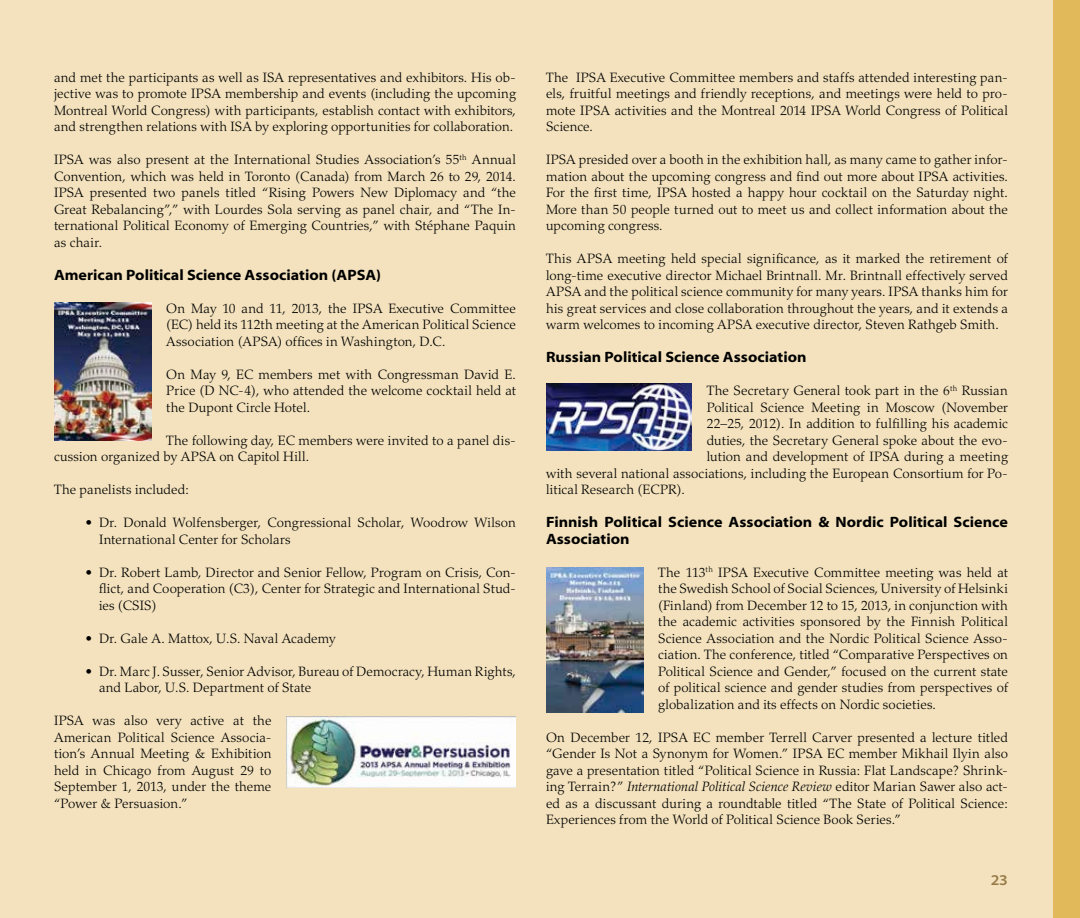
<style>
.page{position:relative;width:1080px;height:918px;background:#fff}
.page>*{position:absolute;margin:0;border:0;box-sizing:border-box;transform-origin:0 0}
.Texte{font:15px/16.5px "Myriad MM 700 700";color:#000}
.t1{font:15px "Myriad MM 565 700";color:#987d49}
.Texte-2{font:300 13.5px/16.5px "Palatino";letter-spacing:.005em;color:#000;text-align:justify}
.s1{font-style:italic}
</style>
<div class="page">
<div style="left:0;top:0;width:1060px;height:918px;background:#f3e2bd"></div>
<div style="left:1053px;top:0;width:27px;height:918px;background:#e1b85a"></div>
<img style="left:54px;top:302px;width:97px;height:139px">
<img style="left:286px;top:716px;width:230px;height:71px">
<img style="left:546px;top:384px;width:146px;height:67px">
<img style="left:546px;top:567px;width:97px;height:146px">
<p class="Texte-2" style="left:54px;top:69px;width:464px">and met the participants as well as ISA representatives and exhibitors. His ob&shy;jective was to promote IPSA membership and events (including the upcoming Montreal World Congress) with participants, establish contact with exhibitors, and strengthen relations with ISA by exploring opportunities for collaboration.</p>
<p class="Texte-2" style="left:54px;top:152px;width:464px">IPSA was also present at the International Studies Association’s 55<sup>th</sup> Annual Convention, which was held in Toronto (Canada) from March 26 to 29, 2014.<br>IPSA presented two panels titled “Rising Powers New Diplomacy and “the Great Rebalancing”,” with Lourdes Sola serving as panel chair, and “The In&shy;ternational Political Economy of Emerging Countries,” with Stéphane Paquin as chair.</p>
<p class="Texte" style="left:54px;top:267px;width:329px">American Political Science Association (APSA)</p>
<p class="Texte-2" style="left:166px;top:300px;width:351px">On May 10 and 11, 2013, the IPSA Executive Committee (EC) held its 112th meeting at the American Political Science Association (APSA) offices in Washington, D.C.</p>
<p class="Texte-2" style="left:166px;top:366px;width:351px">On May 9, EC members met with Congressman David E.<br>Price (D NC-4), who attended the welcome cocktail held at the Dupont Circle Hotel.</p>
<p class="Texte-2" style="left:54px;top:432px;width:463px;text-indent:112px">The following day, EC members were invited to a panel dis&shy;cussion organized by APSA on Capitol Hill.</p>
<p class="Texte-2" style="left:54px;top:482px;width:136px">The panelists included:</p>
<p class="Texte-2" style="left:99px;top:515px;width:418px;text-indent:-14px">• Dr. Donald Wolfensberger, Congressional Scholar, Woodrow Wilson<br>International Center for Scholars</p>
<p class="Texte-2" style="left:99px;top:564px;width:418px;text-indent:-14px">• Dr. Robert Lamb, Director and Senior Fellow, Program on Crisis, Con&shy;flict, and Cooperation (C3), Center for Strategic and International Stud&shy;ies (CSIS)</p>
<p class="Texte-2" style="left:86px;top:630px;width:252px">• Dr. Gale A. Mattox, U.S. Naval Academy</p>
<p class="Texte-2" style="left:99px;top:663px;width:419px;text-indent:-14px">• Dr. Marc J. Susser, Senior Advisor, Bureau of Democracy, Human Rights, and Labor, U.S. Department of State</p>
<p class="Texte-2" style="left:54px;top:713px;width:219px">IPSA was also very active at the American Political Science Associa&shy;tion’s Annual Meeting &amp; Exhibition held in Chicago from August 29 to September 1, 2013, under the theme “Power &amp; Persuasion.”</p>
<p class="Texte-2" style="left:546px;top:69px;width:464px">The IPSA Executive Committee members and staffs attended interesting pan&shy;els, fruitful meetings and friendly receptions, and meetings were held to pro&shy;mote IPSA activities and the Montreal 2014 IPSA World Congress of Political Science.</p>
<p class="Texte-2" style="left:546px;top:152px;width:464px">IPSA presided over a booth in the exhibition hall, as many came to gather infor&shy;mation about the upcoming congress and find out more about IPSA activities.<br>For the first time, IPSA hosted a happy hour cocktail on the Saturday night.<br>More than 50 people turned out to meet us and collect information about the upcoming congress.</p>
<p class="Texte-2" style="left:546px;top:251px;width:464px">This APSA meeting held special significance, as it marked the retirement of long-time executive director Michael Brintnall. Mr. Brintnall effectively served APSA and the political science community for many years. IPSA thanks him for his great services and close collaboration throughout the years, and it extends a warm welcomes to incoming APSA executive director, Steven Rathgeb Smith.</p>
<p class="Texte" style="left:546px;top:350px;width:262px">Russian Political Science Association</p>
<p class="Texte-2" style="left:707px;top:383px;width:303px">The Secretary General took part in the 6<sup>th</sup> Russian</p>
<p class="Texte-2" style="left:707px;top:399px;width:303px">Political Science Meeting in Moscow (November</p>
<p class="Texte-2" style="left:707px;top:416px;width:303px">22–25, 2012). In addition to fulfilling his academic</p>
<p class="Texte-2" style="left:707px;top:432px;width:303px">duties, the Secretary General spoke about the evo-</p>
<p class="Texte-2" style="left:707px;top:449px;width:303px">lution and development of IPSA during a meeting</p>
<p class="Texte-2" style="left:546px;top:465px;width:463px">with several national associations, including the European Consortium for Po-</p>
<p class="Texte-2" style="left:546px;top:482px;width:141px">litical Research (ECPR).</p>
<p class="Texte" style="left:546px;top:515px;width:463px">Finnish Political Science Association &amp; Nordic Political Science<br>Association</p>
<p class="Texte-2" style="left:658px;top:564px;width:351px">The 113<sup>th</sup> IPSA Executive Committee meeting was held at the Swedish School of Social Sciences, University of Helsinki (Finland) from December 12 to 15, 2013, in conjunction with the academic activities sponsored by the Finnish Political Science Association and the Nordic Political Science Asso&shy;ciation. The conference, titled “Comparative Perspectives on Political Science and Gender,” focused on the current state of political science and gender studies from perspectives of globalization and its effects on Nordic societies.</p>
<p class="Texte-2" style="left:546px;top:729px;width:464px">On December 12, IPSA EC member Terrell Carver presented a lecture titled “Gender Is Not a Synonym for Women.” IPSA EC member Mikhail Ilyin also gave a presentation titled “Political Science in Russia: Flat Landscape? Shrink&shy;ing Terrain?” <span class="s1">International Political Science Review</span> editor Marian Sawer also act&shy;ed as a discussant during a roundtable titled “The State of Political Science:<br>Experiences from the World of Political Science Book Series.”</p>
<p class="t1" style="left:991px;top:873px;width:19px">23</p>
</div>
